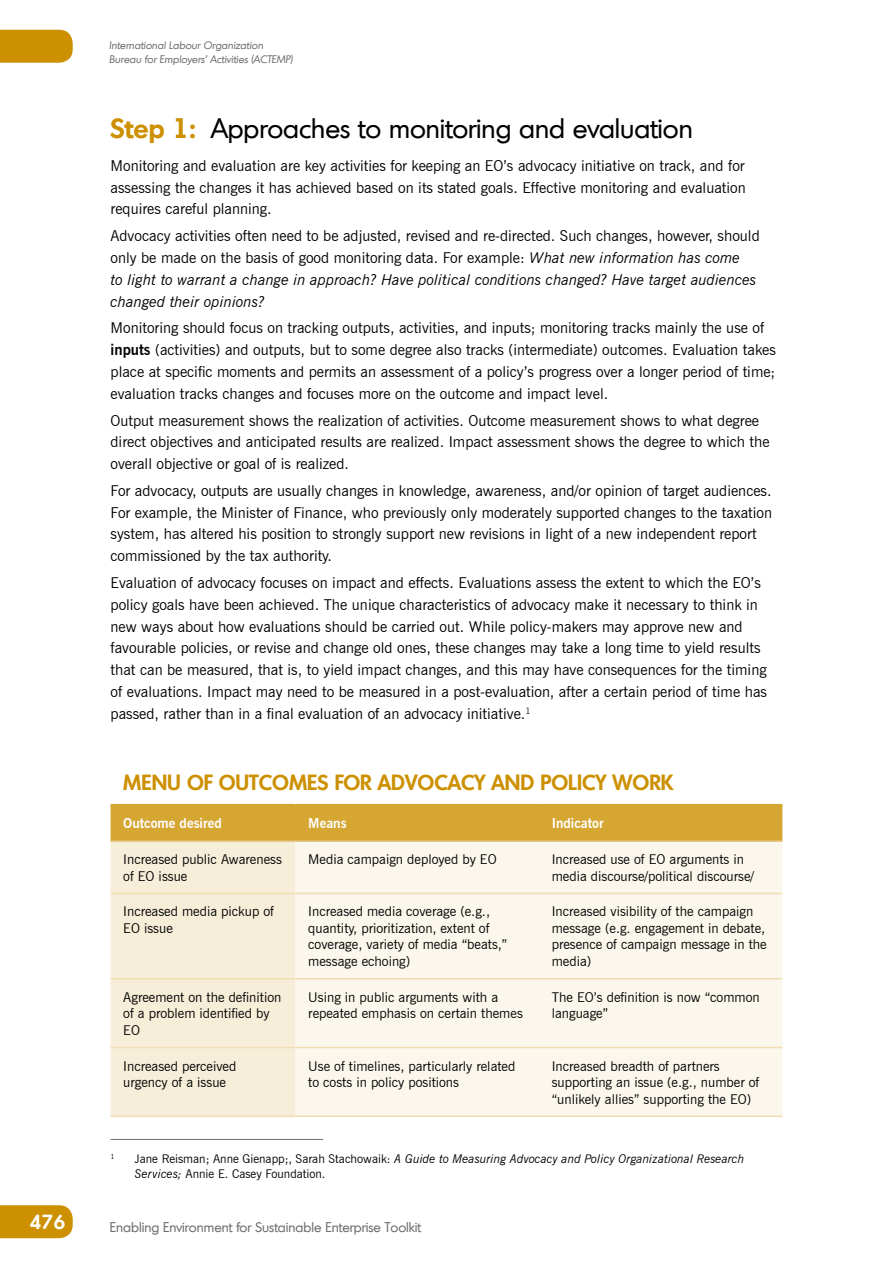
<style>
.page{position:relative;width:893px;height:1263px;background:#fff}
.page>*{position:absolute;margin:0;border:0;box-sizing:border-box;transform-origin:0 0}
.t1{font:27px "Montreal";color:#000}
.t2{font:600 21px "Montreal";color:#cc9000}
.t3{font:600 19.5px "Montreal";color:#fff}
.t4{font:15px/21.8px "News Gothic BT";color:#000}
.t5{font:13.5px/16.5px "News Gothic BT";color:#000}
.t6{font:13.5px "Montreal";color:#706f6f}
.t7{font:700 13.5px "News Gothic BT";color:#fff}
.t8{font:italic 12px/15px "News Gothic BT";color:#000}
.t9{font:italic 10.5px/13.5px "Montreal";color:#706f6f}
.t10{font:7.05px "News Gothic BT";color:#000}
.s1{font-weight:600;color:#cc9000}
.s2{font-style:italic}
.s3{font-weight:700}
.s4{font-style:normal}
</style>
<div class="page">
<div style="left:0;top:1205px;width:73px;height:33px;background:#cc9000"></div>
<div style="left:0;top:30px;width:73px;height:33px;background:#cc9000"></div>
<div style="left:111px;top:807px;width:671px;height:33px;background:#d6a633"></div>
<div style="left:111px;top:842px;width:185px;height:273px;background:#f7eed9"></div>
<div style="left:296px;top:842px;width:486px;height:273px;background:#fbf7ed"></div>
<hr style="left:296px;top:893px;width:243px;height:1px;background:#f0deb3">
<hr style="left:539px;top:893px;width:243px;height:1px;background:#f0deb3">
<hr style="left:111px;top:978px;width:185px;height:1px;background:#f0deb3">
<hr style="left:296px;top:978px;width:243px;height:1px;background:#f0deb3">
<hr style="left:539px;top:978px;width:243px;height:1px;background:#f0deb3">
<hr style="left:111px;top:1047px;width:185px;height:1px;background:#f0deb3">
<hr style="left:296px;top:1047px;width:243px;height:1px;background:#f0deb3">
<hr style="left:539px;top:1047px;width:243px;height:1px;background:#f0deb3">
<hr style="left:111px;top:1115px;width:185px;height:2px;background:#f0deb3">
<hr style="left:296px;top:1115px;width:243px;height:2px;background:#f0deb3">
<hr style="left:539px;top:1115px;width:243px;height:2px;background:#f0deb3">
<hr style="left:296px;top:840px;width:243px;height:2px;background:#e6c780">
<hr style="left:539px;top:840px;width:243px;height:2px;background:#e6c780">
<hr style="left:111px;top:804px;width:185px;height:3px;background:#d6a633">
<hr style="left:296px;top:804px;width:243px;height:3px;background:#d6a633">
<hr style="left:539px;top:804px;width:243px;height:3px;background:#d6a633">
<hr style="left:111px;top:893px;width:185px;height:1px;background:#f0deb3">
<hr style="left:111px;top:840px;width:185px;height:2px;background:#e6c780">
<hr style="left:111px;top:1139px;width:212px;height:1px;background:#706f6f">
<p class="t9" style="left:109px;top:39px;width:185px">International Labour Organization<br>Bureau for Employers’ Activities (ACTEMP)</p>
<h1 class="t1" style="left:111px;top:111px;width:584px"><span class="s1">Step 1:</span> Approaches to monitoring and evaluation</h1>
<p class="t4" style="left:111px;top:155px;width:637px;text-align:justify">Monitoring and evaluation are key activities for keeping an EO’s advocacy initiative on track, and for assessing the changes it has achieved based on its stated goals. Effective monitoring and evaluation requires careful planning.</p>
<p class="t4" style="left:111px;top:225px;width:651px">Advocacy activities often need to be adjusted, revised and re-directed. Such changes, however, should only be made on the basis of good monitoring data. For example: <span class="s2">What new information has come<br>to light to warrant a change in approach? Have political conditions changed? Have target audiences changed their opinions?</span></p>
<p class="t4" style="left:111px;top:317px;width:667px">Monitoring should focus on tracking outputs, activities, and inputs; monitoring tracks mainly the use of <span class="s3">inputs</span> (activities) and outputs, but to some degree also tracks (intermediate) outcomes. Evaluation takes place at specific moments and permits an assessment of a policy’s progress over a longer period of time; evaluation tracks changes and focuses more on the outcome and impact level.</p>
<p class="t4" style="left:111px;top:409px;width:661px">Output measurement shows the realization of activities. Outcome measurement shows to what degree direct objectives and anticipated results are realized. Impact assessment shows the degree to which the overall objective or goal of is realized.</p>
<p class="t4" style="left:111px;top:480px;width:663px">For advocacy, outputs are usually changes in knowledge, awareness, and/or opinion of target audiences.<br>For example, the Minister of Finance, who previously only moderately supported changes to the taxation system, has altered his position to strongly support new revisions in light of a new independent report commissioned by the tax authority.</p>
<p class="t4" style="left:111px;top:572px;width:658px">Evaluation of advocacy focuses on impact and effects. Evaluations assess the extent to which the EO’s policy goals have been achieved. The unique characteristics of advocacy make it necessary to think in new ways about how evaluations should be carried out. While policy-makers may approve new and favourable policies, or revise and change old ones, these changes may take a long time to yield results that can be measured, that is, to yield impact changes, and this may have consequences for the timing of evaluations. Impact may need to be measured in a post-evaluation, after a certain period of time has passed, rather than in a final evaluation of an advocacy initiative.<sup>1</sup></p>
<h2 class="t2" style="left:123px;top:768px;width:551px">MENU OF OUTCOMES FOR ADVOCACY AND POLICY WORK</h2>
<p class="t7" style="left:123px;top:815px;width:100px">Outcome desired</p>
<p class="t7" style="left:308px;top:815px;width:40px">Means</p>
<p class="t7" style="left:552px;top:815px;width:54px">Indicator</p>
<p class="t5" style="left:123px;top:851px;width:160px">Increased public Awareness of EO issue</p>
<p class="t5" style="left:308px;top:851px;width:190px">Media campaign deployed by EO</p>
<p class="t5" style="left:552px;top:851px;width:204px">Increased use of EO arguments in media discourse/political discourse/</p>
<p class="t5" style="left:123px;top:903px;width:152px">Increased media pickup of<br>EO issue</p>
<p class="t5" style="left:308px;top:903px;width:201px">Increased media coverage (e.g., quantity, prioritization, extent of coverage, variety of media “beats,” message echoing)</p>
<p class="t5" style="left:552px;top:903px;width:217px">Increased visibility of the campaign message (e.g. engagement in debate, presence of campaign message in the media)</p>
<p class="t5" style="left:123px;top:988px;width:160px">Agreement on the definition of a problem identified by<br>EO</p>
<p class="t5" style="left:308px;top:988px;width:216px">Using in public arguments with a repeated emphasis on certain themes</p>
<p class="t5" style="left:552px;top:988px;width:210px">The EO’s definition is now “common language”</p>
<p class="t5" style="left:123px;top:1057px;width:115px">Increased perceived urgency of a issue</p>
<p class="t5" style="left:308px;top:1057px;width:209px">Use of timelines, particularly related to costs in policy positions</p>
<p class="t5" style="left:552px;top:1057px;width:209px">Increased breadth of partners supporting an issue (e.g., number of “unlikely allies” supporting the EO)</p>
<p class="t10" style="left:111px;top:1152px;width:6px">1</p>
<p class="t8" style="left:135px;top:1151px;width:611px"><span class="s4">Jane Reisman; Anne Gienapp;, Sarah Stachowaik:</span> A Guide to Measuring Advocacy and Policy Organizational Research<br>Services; <span class="s4">Annie E. Casey Foundation.</span></p>
<h3 class="t3" style="left:29px;top:1209px;width:38px">476</h3>
<p class="t6" style="left:110px;top:1218px;width:313px">Enabling Environment for Sustainable Enterprise Toolkit</p>
</div>
